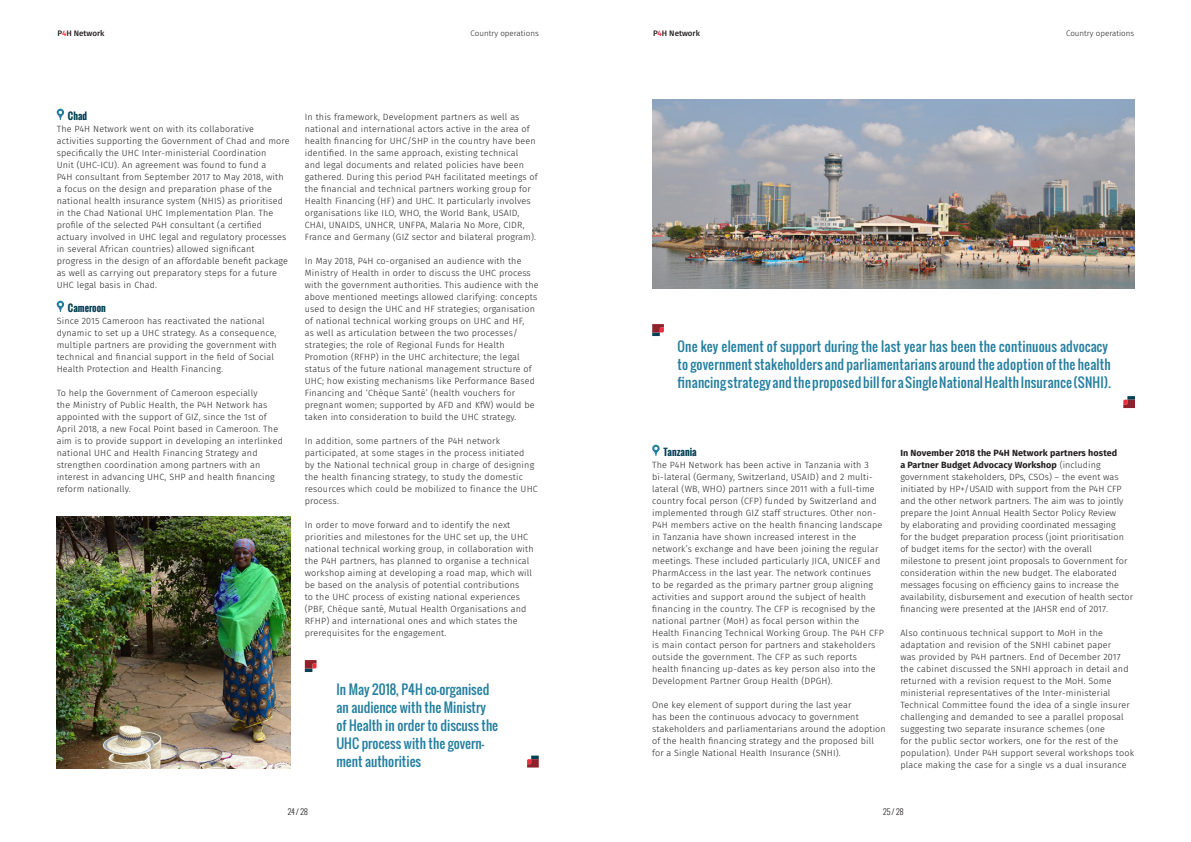
<style>
.page{position:relative;width:1191px;height:842px;background:#fff}
.page>*{position:absolute;margin:0;border:0;box-sizing:border-box;transform-origin:0 0}
.t1{font:13px/18px "Oswald";letter-spacing:.015em;color:#237e9f}
.t2{font:700 9.5px "Oswald";color:#034155}
.t3{font:300 9px/12px "Fira Sans";letter-spacing:.02em;color:#231f20}
.t4{font:300 8px "Fira Sans";color:#231f20}
.t5{font:500 8px "Fira Sans";color:#231f20}
.t6{font:300 8px "Oswald";color:#231f20}
.s1{color:#ee2c3b}
.s2{font-weight:700}
</style>
<div class="page">
<svg style="left:57px;top:109px;width:7px;height:11px"></svg>
<svg style="left:57px;top:301px;width:7px;height:11px"></svg>
<img style="left:57px;top:516px;width:234px;height:252px">
<svg style="left:652px;top:445px;width:7px;height:11px"></svg>
<img style="left:652px;top:99px;width:482px;height:189px">
<svg style="left:305px;top:660px;width:11px;height:12px"></svg>
<svg style="left:527px;top:756px;width:12px;height:11px"></svg>
<svg style="left:652px;top:324px;width:12px;height:12px"></svg>
<svg style="left:1123px;top:396px;width:12px;height:12px"></svg>
<p class="t5" style="left:58px;top:27px;width:48px">P<span class="s1">4</span>H Network</p>
<p class="t4" style="left:470px;top:27px;width:70px">Country operations</p>
<p class="t5" style="left:653px;top:27px;width:48px">P<span class="s1">4</span>H Network</p>
<p class="t4" style="left:1066px;top:27px;width:70px">Country operations</p>
<p class="t2" style="left:68px;top:109px;width:21px">Chad</p>
<p class="t3" style="left:57px;top:123px;width:234px">The P4H Network went on with its collaborative activities supporting the Government of Chad and more specifically the UHC Inter-ministerial Coordination<br>Unit (UHC-ICU). An agreement was found to fund a<br>P4H consultant from September 2017 to May 2018, with a focus on the design and preparation phase of the national health insurance system (NHIS) as prioritised in the Chad National UHC Implementation Plan. The profile of the selected P4H consultant (a certified actuary involved in UHC legal and regulatory processes in several African countries) allowed significant progress in the design of an affordable benefit package as well as carrying out preparatory steps for a future UHC legal basis in Chad.</p>
<p class="t2" style="left:68px;top:301px;width:39px">Cameroon</p>
<p class="t3" style="left:57px;top:315px;width:221px">Since 2015 Cameroon has reactivated the national dynamic to set up a UHC strategy. As a consequence, multiple partners are providing the government with technical and financial support in the field of Social Health Protection and Health Financing.</p>
<p class="t3" style="left:57px;top:387px;width:228px">To help the Government of Cameroon especially<br>the Ministry of Public Health, the P4H Network has appointed with the support of GIZ, since the 1st of April 2018, a new Focal Point based in Cameroon. The aim is to provide support in developing an interlinked national UHC and Health Financing Strategy and strengthen coordination among partners with an interest in advancing UHC, SHP and health financing reform nationally.</p>
<p class="t3" style="left:305px;top:111px;width:234px">In this framework, Development partners as well as national and international actors active in the area of health financing for UHC/SHP in the country have been identified. In the same approach, existing technical<br>and legal documents and related policies have been gathered. During this period P4H facilitated meetings of the financial and technical partners working group for Health Financing (HF) and UHC. It particularly involves organisations like ILO, WHO, the World Bank, USAID, CHAI, UNAIDS, UNHCR, UNFPA, Malaria No More, CIDR, France and Germany (GIZ sector and bilateral program).</p>
<p class="t3" style="left:305px;top:255px;width:235px">In May 2018, P4H co-organised an audience with the Ministry of Health in order to discuss the UHC process with the government authorities. This audience with the above mentioned meetings allowed clarifying: concepts used to design the UHC and HF strategies; organisation of national technical working groups on UHC and HF,<br>as well as articulation between the two processes/ strategies; the role of Regional Funds for Health Promotion (RFHP) in the UHC architecture; the legal status of the future national management structure of UHC; how existing mechanisms like Performance Based Financing and ‘Chèque Santé’ (health vouchers for pregnant women; supported by AFD and KfW) would be taken into consideration to build the UHC strategy.</p>
<p class="t3" style="left:305px;top:435px;width:235px">In addition, some partners of the P4H network participated, at some stages in the process initiated<br>by the National technical group in charge of designing the health financing strategy, to study the domestic resources which could be mobilized to finance the UHC process.</p>
<p class="t3" style="left:305px;top:519px;width:230px">In order to move forward and to identify the next priorities and milestones for the UHC set up, the UHC national technical working group, in collaboration with the P4H partners, has planned to organise a technical workshop aiming at developing a road map, which will be based on the analysis of potential contributions<br>to the UHC process of existing national experiences (PBF, Chèque santé, Mutual Health Organisations and RFHP) and international ones and which states the prerequisites for the engagement.</p>
<h1 class="t1" style="left:336px;top:680px;width:163px">In May 2018, P4H co-organised an audience with the Ministry of Health in order to discuss the<br>UHC process with the govern&shy;ment authorities</h1>
<p class="t1" style="left:677px;top:337px;width:435px">One key element of support during the last year has been the continuous advocacy to government stakeholders and parliamentarians around the adoption of the health financing strategy and the proposed bill for a Single National Health Insurance (SNHI).</p>
<p class="t2" style="left:663px;top:445px;width:35px">Tanzania</p>
<p class="t3" style="left:652px;top:459px;width:233px">The P4H Network has been active in Tanzania with 3 bi-lateral (Germany, Switzerland, USAID) and 2 multi&shy;lateral (WB, WHO) partners since 2011 with a full-time country focal person (CFP) funded by Switzerland and implemented through GIZ staff structures. Other non-P4H members active on the health financing landscape in Tanzania have shown increased interest in the network’s exchange and have been joining the regular meetings. These included particularly JICA, UNICEF and PharmAccess in the last year. The network continues<br>to be regarded as the primary partner group aligning activities and support around the subject of health financing in the country. The CFP is recognised by the national partner (MoH) as focal person within the Health Financing Technical Working Group. The P4H CFP is main contact person for partners and stakeholders outside the government. The CFP as such reports health financing up-dates as key person also into the Development Partner Group Health (DPGH).</p>
<p class="t3" style="left:652px;top:699px;width:235px">One key element of support during the last year<br>has been the continuous advocacy to government stakeholders and parliamentarians around the adoption of the health financing strategy and the proposed bill for a Single National Health Insurance (SNHI).</p>
<p class="t3" style="left:900px;top:447px;width:234px"><span class="s2">In November 2018 the P4H Network partners hosted<br>a Partner Budget Advocacy Workshop</span> (including government stakeholders, DPs, CSOs) – the event was initiated by HP+/USAID with support from the P4H CFP and the other network partners. The aim was to jointly prepare the Joint Annual Health Sector Policy Review<br>by elaborating and providing coordinated messaging<br>for the budget preparation process (joint prioritisation of budget items for the sector) with the overall milestone to present joint proposals to Government for consideration within the new budget. The elaborated messages focusing on efficiency gains to increase the availability, disbursement and execution of health sector financing were presented at the JAHSR end of 2017.</p>
<p class="t3" style="left:900px;top:627px;width:235px">Also continuous technical support to MoH in the adaptation and revision of the SNHI cabinet paper<br>was provided by P4H partners. End of December 2017 the cabinet discussed the SNHI approach in detail and returned with a revision request to the MoH. Some ministerial representatives of the Inter-ministerial Technical Committee found the idea of a single insurer challenging and demanded to see a parallel proposal suggesting two separate insurance schemes (one<br>for the public sector workers, one for the rest of the population). Under P4H support several workshops took place making the case for a single vs a dual insurance</p>
<p class="t6" style="left:288px;top:806px;width:22px">24 / 28</p>
<p class="t6" style="left:883px;top:806px;width:22px">25 / 28</p>
</div>
